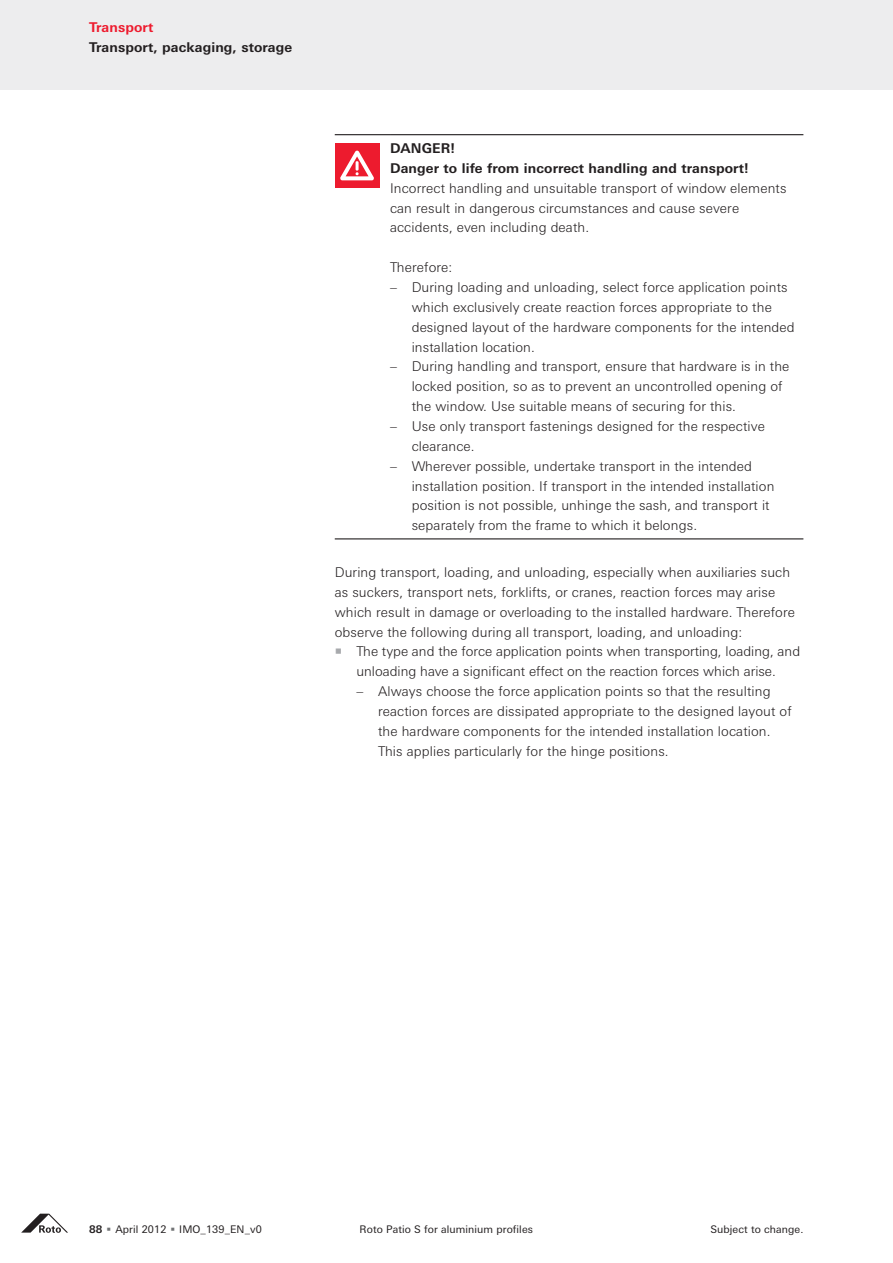
<style>
.page{position:relative;width:893px;height:1263px;background:#fff}
.page>*{position:absolute;margin:0;border:0;box-sizing:border-box;transform-origin:0 0}
.t1{font:300 13.5px/19.8px "LT Univers Basic";letter-spacing:.01em;color:#231f20}
.t2{font:700 13.5px/19.8px "LT Univers Basic";letter-spacing:.01em;color:#231f20}
.t3{font:700 13.5px "LT Univers Basic";letter-spacing:.01em;color:#ed1b2e}
.t4{font:10.5px "LT Univers Basic";letter-spacing:.01em;color:#231f20}
.s1{font-weight:700}
</style>
<div class="page">
<div style="left:0;top:0;width:893px;height:90px;background:#ededee"></div>
<svg style="left:21px;top:1214px;width:47px;height:19px"></svg>
<hr style="left:335px;top:134px;width:55px;height:1px;background:#231f20">
<hr style="left:390px;top:134px;width:413px;height:1px;background:#231f20">
<hr style="left:335px;top:538px;width:55px;height:1px;background:#231f20">
<hr style="left:390px;top:538px;width:413px;height:1px;background:#231f20">
<div style="left:335px;top:143px;width:44px;height:45px;background:#ed1b2e"></div>
<svg style="left:340px;top:151px;width:34px;height:29px"></svg>
<p class="t3" style="left:89px;top:22px;width:65px">Transport</p>
<p class="t2" style="left:89px;top:39px;width:204px">Transport, packaging, storage</p>
<p class="t2" style="left:390px;top:140px;width:360px">DANGER!<br>Danger to life from incorrect handling and transport!</p>
<p class="t1" style="left:390px;top:179px;width:398px">Incorrect handling and unsuitable transport of window elements can result in dangerous circumstances and cause severe accidents , even including death.</p>
<p class="t1" style="left:390px;top:259px;width:64px">Therefore:</p>
<p class="t1" style="left:412px;top:279px;width:384px;text-indent:-22px">– During loading and unloading, select force application points which exclusively create reaction forces appropriate to the designed layout of the hardware components for the intended installation location.</p>
<p class="t1" style="left:412px;top:358px;width:379px;text-indent:-22px">– During handling and transport, ensure that hardware is in the locked position, so as to prevent an uncontrolled opening of the window. Use suitable means of securing for this.</p>
<p class="t1" style="left:412px;top:418px;width:355px;text-indent:-22px">– Use only transport fastenings designed for the respective clearance .</p>
<p class="t1" style="left:412px;top:457px;width:364px;text-indent:-22px">– Wherever possible, undertake transport in the intended installation position. If transport in the intended installation position is not possible, unhinge the sash, and transport it separately from the frame to which it belongs.</p>
<p class="t1" style="left:335px;top:564px;width:462px">During transport, loading, and unloading, especially when auxiliaries such as suckers, transport nets, forklifts, or cranes, reaction forces may arise which result in damage or overloading to the installed hardware. Therefore observe the following during all transport, loading, and unloading:</p>
<p class="t1" style="left:356px;top:643px;width:445px">The type and the force application points when transporting, loading, and unloading have a significant effect on the reaction forces which arise.</p>
<p class="t1" style="left:378px;top:683px;width:415px;text-indent:-22px">– Always choose the force application points so that the resulting reaction forces are dissipated appropriate to the designed layout of the hardware components for the intended installation location.<br>This applies particularly for the hinge positions.</p>
<p class="t4" style="left:89px;top:1225px;width:174px"><span class="s1">88</span> April 2012 IMO_139_EN_v0</p>
<p class="t4" style="left:360px;top:1225px;width:175px">Roto Patio S for aluminium profiles</p>
<p class="t4" style="left:710px;top:1225px;width:94px">Subject to change.</p>
</div>
